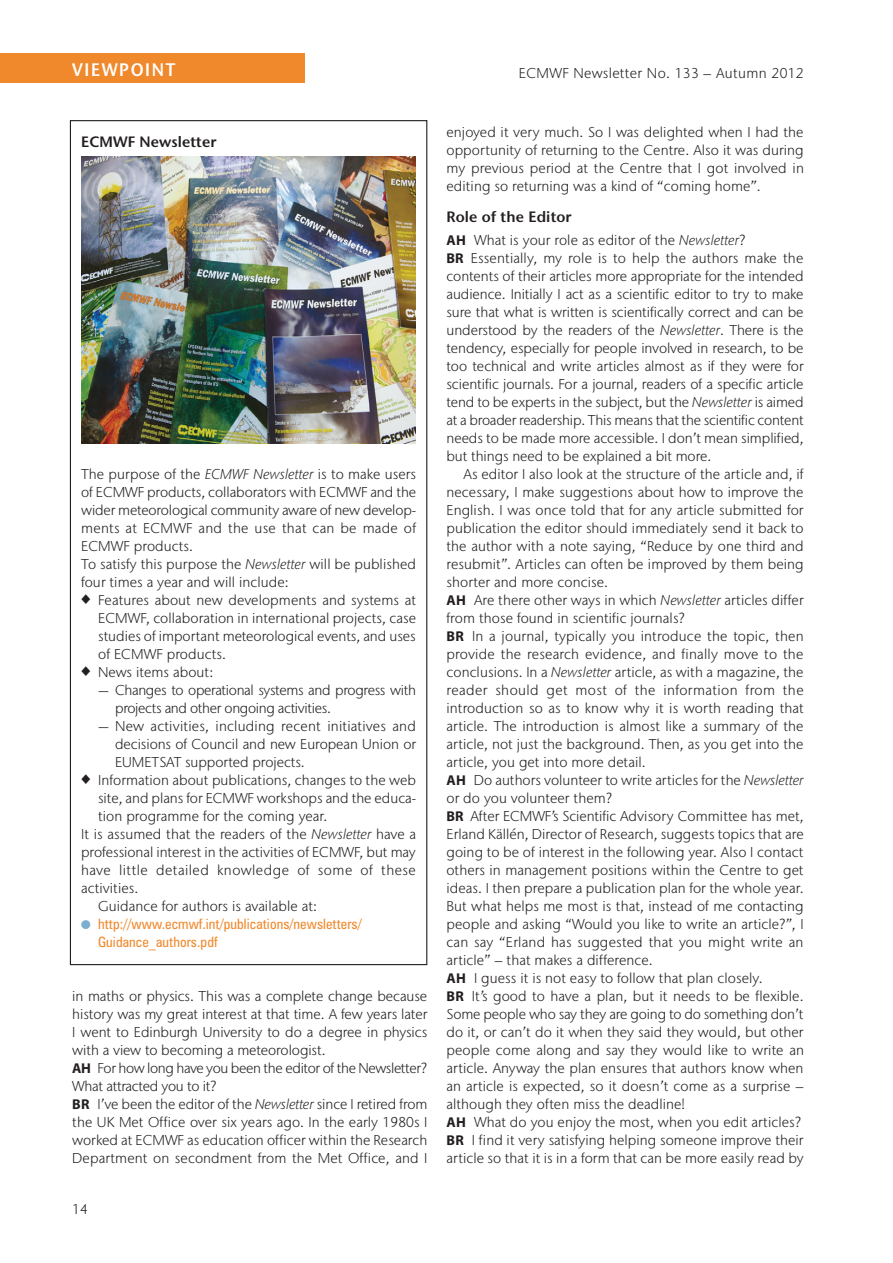
<style>
.page{position:relative;width:893px;height:1263px;background:#fff}
.page>*{position:absolute;margin:0;border:0;box-sizing:border-box;transform-origin:0 0}
.t1{font:600 18.15px "Stone Sans IIITC Pro";color:#fff;scale:.91 1}
.t2{font:600 15px "Stone Sans IIITC Pro";letter-spacing:.01em;color:#231f20}
.t3{font:300 14.25px/18px "Stone Sans IIITC Pro";letter-spacing:.005em;color:#231f20}
.t4{font:300 14.25px/18px "Stone Sans IIITC Pro";letter-spacing:-.025em;color:#231f20}
.t5{font:condensed 14.25px/18px "Zurich BT";letter-spacing:.005em;color:#f0892c}
.t6{font:300 14.25px "Stone Sans IIITC Pro";letter-spacing:.03em;color:#231f20}
.t7{font:300 14.25px "Stone Sans IIITC Pro";letter-spacing:.025em;color:#231f20}
.s1{font-style:italic}
.s2{font-family:"Monotype Sorts";font-weight:400;font-size:13.5px}
.s3{font-family:"Monotype Sorts";font-stretch:normal;font-size:12px;color:#7cafce}
.s4{font-family:"Myriad Pro";font-weight:700}
</style>
<div class="page">
<div style="left:0;top:53px;width:305px;height:30px;background:#f0892c"></div>
<img style="left:81px;top:156px;width:335px;height:287px">
<p class="t1" style="left:72px;top:58px;width:27px">VIEW</p>
<p class="t1" style="left:119px;top:58px;width:26px">POINT</p>
<p class="t7" style="left:519px;top:65px;width:286px">ECMWF Newsletter No. 133 – Autumn 2012</p>
<p class="t2" style="left:81px;top:132px;width:137px">ECMWF N ewsletter</p>
<p class="t3" style="left:81px;top:465px;width:336px">The purpose of the <span class="s1">ECMWF Newsletter</span> is to make users</p>
<p class="t3" style="left:81px;top:483px;width:337px">of ECMWF products, collaborators with ECMWF and the</p>
<p class="t3" style="left:81px;top:501px;width:335px">wider meteorological community aware of new develop-</p>
<p class="t3" style="left:81px;top:519px;width:336px">ments at ECMWF and the use that can be made of</p>
<p class="t3" style="left:81px;top:537px;width:113px">ECMWF products.</p>
<p class="t3" style="left:81px;top:555px;width:336px">To satisfy this purpose the <span class="s1">Newsletter</span> will be published</p>
<p class="t3" style="left:81px;top:573px;width:209px">four times a year and will include:</p>
<p class="t3" style="left:81px;top:591px;width:336px"><span class="s2">U</span> Features about new developments and systems at</p>
<p class="t3" style="left:98px;top:609px;width:319px">ECMWF, collaboration in international projects, case</p>
<p class="t3" style="left:98px;top:627px;width:319px">studies of important meteorological events, and uses</p>
<p class="t3" style="left:98px;top:645px;width:129px">of ECMWF products.</p>
<p class="t3" style="left:81px;top:663px;width:134px"><span class="s2">U</span> News items about:</p>
<p class="t4" style="left:115px;top:681px;width:302px;text-indent:-17px">— Changes to operational systems and progress with projects and other ongoing activities.</p>
<p class="t3" style="left:98px;top:717px;width:319px">— New activities, including recent initiatives and</p>
<p class="t3" style="left:115px;top:735px;width:302px">decisions of Council and new European Union or</p>
<p class="t3" style="left:115px;top:753px;width:191px">EUMETSAT supported projects.</p>
<p class="t3" style="left:81px;top:771px;width:336px"><span class="s2">U</span> Information about publications, changes to the web</p>
<p class="t3" style="left:98px;top:789px;width:319px">site, and plans for ECMWF workshops and the educa-</p>
<p class="t3" style="left:98px;top:807px;width:231px">tion programme for the coming year.</p>
<p class="t3" style="left:81px;top:825px;width:336px">It is assumed that the readers of the <span class="s1">Newsletter</span> have a</p>
<p class="t3" style="left:81px;top:843px;width:336px">professional interest in the activities of ECMWF, but may</p>
<p class="t6" style="left:81px;top:861px;width:336px">have little detailed knowledge of some of these</p>
<p class="t3" style="left:81px;top:879px;width:59px">activities.</p>
<p class="t3" style="left:98px;top:897px;width:221px">Guidance for authors is available at:</p>
<p class="t5" style="left:98px;top:915px;width:265px;text-indent:-17px"><span class="s3">L</span> http://www.ecmwf.int/publications/newsletters/<br>Guidance_authors.pdf</p>
<p class="t3" style="left:72px;top:987px;width:357px">in maths or physics. This was a complete change because history was my great interest at that time. A few years later I went to Edinburgh University to do a degree in physics with a view to becoming a meteorologist.<br><span class="s4">AH</span> For how long have you been the editor of the Newsletter?<br>What attracted you to it?<br><span class="s4">BR</span> I’ve been the editor of the <span class="s1">Newsletter</span> since I retired from the UK Met Office over six years ago. In the early 1980s I worked at ECMWF as education officer within the Research Department on secondment from the Met Office, and I</p>
<p class="t3" style="left:72px;top:1199px;width:17px">14</p>
<p class="t3" style="left:446px;top:123px;width:359px;text-align:justify">enjoyed it very much. So I was delighted when I had the opportunity of returning to the Centre. Also it was during my previous period at the Centre that I got involved in editing so returning was a kind of “coming home”.</p>
<p class="t2" style="left:446px;top:207px;width:127px">Role of the Editor</p>
<p class="t3" style="left:446px;top:231px;width:359px"><span class="s4">AH</span> What is your role as editor of the <span class="s1">Newsletter</span>?<br><span class="s4">BR</span> Essentially, my role is to help the authors make the contents of their articles more appropriate for the intended audience. Initially I act as a scientific editor to try to make sure that what is written is scientifically correct and can be understood by the readers of the <span class="s1">Newsletter</span>. There is the tendency, especially for people involved in research, to be too technical and write articles almost as if they were for scientific journals. For a journal, readers of a specific article tend to be experts in the subject, but the <span class="s1">Newsletter</span> is aimed at a broader readership. This means that the scientific content needs to be made more accessible. I don’t mean simplified, but things need to be explained a bit more.</p>
<p class="t3" style="left:446px;top:465px;width:359px;text-indent:17px">As editor I also look at the structure of the article and, if necessary, I make suggestions about how to improve the English. I was once told that for any article submitted for publication the editor should immediately send it back to the author with a note saying, “Reduce by one third and resubmit”. Articles can often be improved by them being shorter and more concise.<br><span class="s4">AH</span> Are there other ways in which <span class="s1">Newsletter</span> articles differ from those found in scientific journals?<br><span class="s4">BR</span> In a journal, typically you introduce the topic, then provide the research evidence, and finally move to the conclusions. In a <span class="s1">Newsletter</span> article, as with a magazine, the reader should get most of the information from the introduction so as to know why it is worth reading that article. The introduction is almost like a summary of the article, not just the background. Then, as you get into the article, you get into more detail.<br><span class="s4">AH</span> Do authors volunteer to write articles for the <span class="s1">Newsletter </span>or do you volunteer them?<br><span class="s4">BR</span> After ECMWF’s Scientific Advisory Committee has met, Erland Källén, Director of Research, suggests topics that are going to be of interest in the following year. Also I contact others in management positions within the Centre to get ideas. I then prepare a publication plan for the whole year.<br>But what helps me most is that, instead of me contacting people and asking “Would you like to write an article?”, I can say “Erland has suggested that you might write an article” – that makes a difference.<br><span class="s4">AH</span> I guess it is not easy to follow that plan closely.<br><span class="s4">BR</span> It’s good to have a plan, but it needs to be flexible.<br>Some people who say they are going to do something don’t do it, or can’t do it when they said they would, but other people come along and say they would like to write an article. Anyway the plan ensures that authors know when an article is expected, so it doesn’t come as a surprise – although they often miss the deadline!<br><span class="s4">AH</span> What do you enjoy the most, when you edit articles?<br><span class="s4">BR</span> I find it very satisfying helping someone improve their article so that it is in a form that can be more easily read by</p>
</div>
